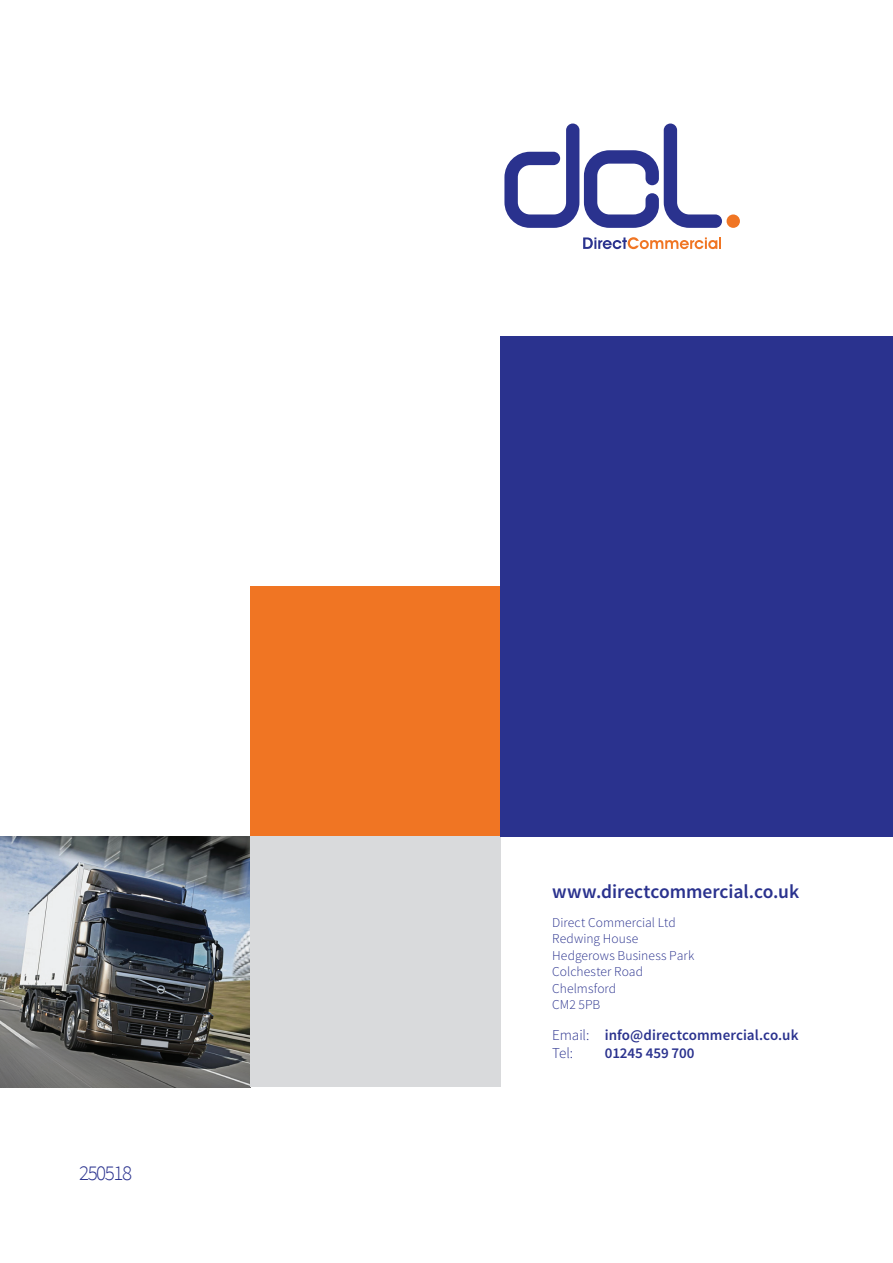
<style>
.page{position:relative;width:893px;height:1263px;background:#fff}
.page>*{position:absolute;margin:0;border:0;box-sizing:border-box;transform-origin:0 0}
.t1{font:300 21px "Source Sans Pro";letter-spacing:-.07em;color:#2a328e}
.t2{font:600 19.5px "Source Sans Pro";letter-spacing:-.005em;color:#2a328e}
.t3{font:600 15px/18px "Source Sans Pro";color:#2a328e}
.t4{font:300 13.5px/16.5px "Source Sans Pro";letter-spacing:.005em;color:#2a328e}
.s1{font-weight:300}
</style>
<div class="page">
<img style="left:0;top:837px;width:250px;height:250px">
<div style="left:250px;top:586px;width:250px;height:251px;background:#f07523"></div>
<div style="left:250px;top:837px;width:250px;height:250px;background:#d9dadc"></div>
<div style="left:500px;top:336px;width:393px;height:501px;background:#2a328e"></div>
<svg style="left:504px;top:124px;width:218px;height:104px"></svg>
<div style="left:727px;top:214px;width:13px;height:14px;background:#f07523;border-radius:50%"></div>
<svg style="left:583px;top:237px;width:138px;height:12px"></svg>
<h1 class="t1" style="left:79px;top:1160px;width:55px">250518</h1>
<h2 class="t2" style="left:552px;top:879px;width:248px">www.directcommercial.co.uk</h2>
<p class="t4" style="left:552px;top:914px;width:144px">Direct Commercial Ltd<br>Redwing House<br>Hedgerows Business Park<br>Colchester Road<br>Chelmsford<br>CM2 5PB</p>
<p class="t3" style="left:552px;top:1026px;width:248px"><span class="s1">Email:</span> info@directcommercial.co.uk<br><span class="s1">Tel:</span></p>
<p class="t3" style="left:605px;top:1045px;width:91px">01245 459 700</p>
</div>
